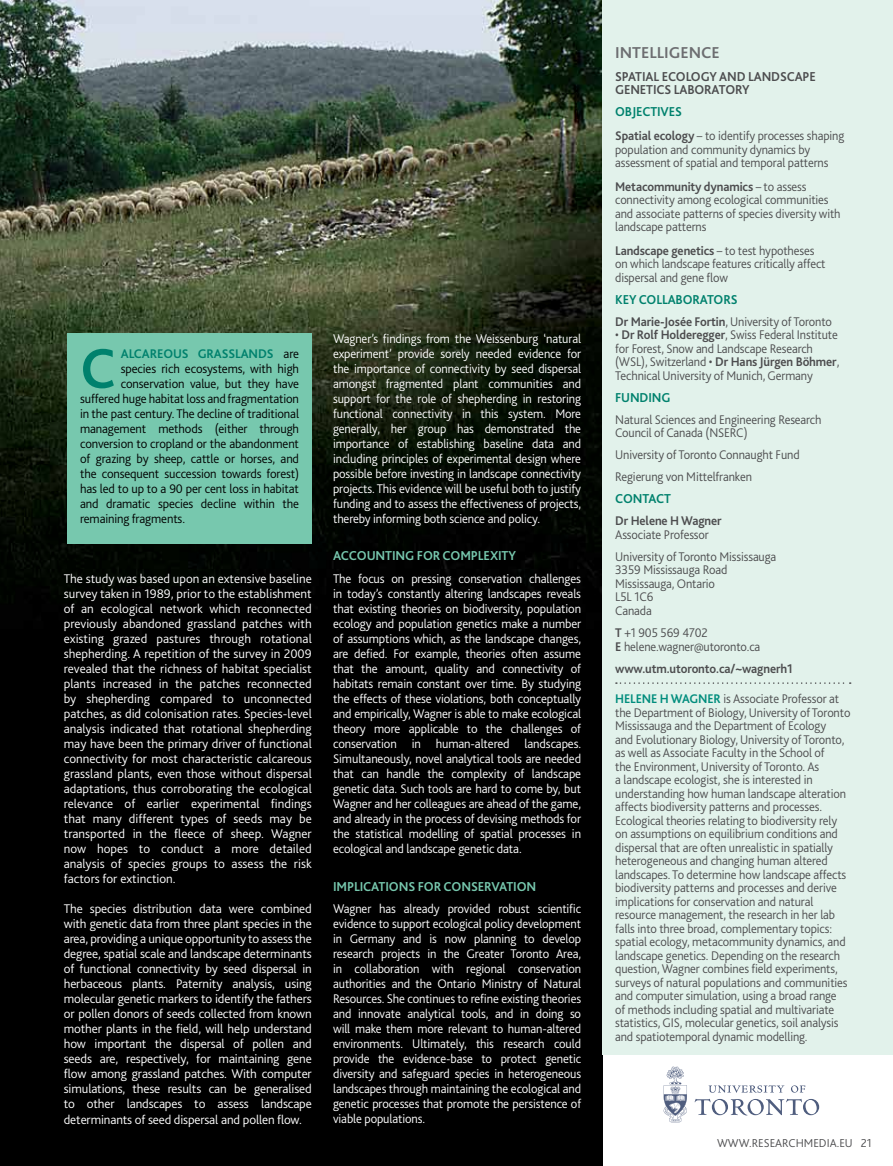
<style>
.page{position:relative;width:893px;height:1166px;background:#fff}
.page>*{position:absolute;margin:0;border:0;box-sizing:border-box;transform-origin:0 0}
.t1{font:700 58.65px "Bliss 2";color:#00816d}
.t2{font:700 16.5px "Bliss 2";color:#6d6e71}
.t3{font:700 13.5px "Bliss 2";letter-spacing:-.01em;color:#77c8ae;scale:.96 1}
.t4{font:700 13.5px/13.5px "Bliss 2";letter-spacing:-.01em;color:#4d4d4f;scale:.95 1}
.t5{font:700 13.5px "Bliss 2";letter-spacing:-.01em;color:#00816d;scale:.95 1}
.t6{font:300 13.2px/15px "Bliss 2";letter-spacing:-.01em;color:#fff;text-align:justify}
.t7{font:300 13.2px/13.5px "Bliss 2";letter-spacing:-.01em;color:#4d4d4f;scale:.95 1}
.t8{font:300 13.2px/15px "Bliss 2";letter-spacing:-.01em;color:#fff;text-align:justify;scale:.96 1}
.t9{font:300 13.2px "Bliss 2";letter-spacing:-.01em;color:#000}
.t10{font:700 13.2px "Bliss 2";letter-spacing:-.01em;color:#4d4d4f;scale:.95 1}
.t11{font:700 13.2px "Bliss 2";letter-spacing:-.01em;color:#00816d}
.t12{font:300 12px "Bliss 2";color:#4d4d4f}
.s1{font-weight:300;color:#000}
.s2{font-weight:700}
.s3{font-weight:700;color:#008d7d}
</style>
<div class="page">
<img style="left:0;top:0;width:602px;height:1165px">
<div style="left:602px;top:0;width:291px;height:1053px;background:#e2f2eb"></div>
<svg style="left:616px;top:682px;width:235px;height:1px"></svg>
<div style="left:67px;top:333px;width:245px;height:210px;background:#77c8ae"></div>
<svg style="left:695px;top:1085px;width:124px;height:30px"></svg>
<svg style="left:663px;top:1066px;width:24px;height:55px"></svg>
<h1 class="t1" style="left:80px;top:332px;width:37px">C</h1>
<p class="t11" style="left:121px;top:345px;width:180px">ALCAREOUS GRASSLANDS <span class="s1">are</span></p>
<p class="t9" style="left:121px;top:360px;width:180px">species rich ecosystems, with high</p>
<p class="t9" style="left:121px;top:375px;width:180px">conservation value, but they have</p>
<p class="t9" style="left:80px;top:390px;width:220px">suffered huge habitat loss and fragmentation</p>
<p class="t9" style="left:80px;top:405px;width:220px">in the past century. The decline of traditional</p>
<p class="t9" style="left:80px;top:420px;width:220px">management methods (either through</p>
<p class="t9" style="left:80px;top:435px;width:220px">conversion to cropland or the abandonment</p>
<p class="t9" style="left:80px;top:450px;width:221px">of grazing by sheep, cattle or horses, and</p>
<p class="t9" style="left:80px;top:465px;width:220px">the consequent succession towards forest)</p>
<p class="t9" style="left:80px;top:480px;width:220px">has led to up to a 90 per cent loss in habitat</p>
<p class="t9" style="left:80px;top:495px;width:220px">and dramatic species decline within the</p>
<p class="t9" style="left:80px;top:510px;width:107px">remaining fragments.</p>
<p class="t6" style="left:64px;top:570px;width:250px">The study was based upon an extensive baseline survey taken in 1989, prior to the establishment of an ecological network which reconnected previously abandoned grassland patches with existing grazed pastures through rotational shepherding. A repetition of the survey in 2009 revealed that the richness of habitat specialist plants increased in the patches reconnected by shepherding compared to unconnected patches, as did colonisation rates. Species-level analysis indicated that rotational shepherding may have been the primary driver of functional connectivity for most characteristic calcareous grassland plants, even those without dispersal adaptations, thus corroborating the ecological relevance of earlier experimental findings that many different types of seeds may be transported in the fleece of sheep. Wagner now hopes to conduct a more detailed analysis of species groups to assess the risk factors for extinction.</p>
<p class="t6" style="left:64px;top:900px;width:250px">The species distribution data were combined with genetic data from three plant species in the area, providing a unique opportunity to assess the degree, spatial scale and landscape determinants of functional connectivity by seed dispersal in herbaceous plants. Paternity analysis, using molecular genetic markers to identify the fathers or pollen donors of seeds collected from known mother plants in the field, will help understand how important the dispersal of pollen and seeds are, respectively, for maintaining gene flow among grassland patches. With computer simulations, these results can be generalised to other landscapes to assess landscape determinants of seed dispersal and pollen flow.</p>
<p class="t8" style="left:333px;top:330px;width:260px">Wagner’s findings from the Weissenburg ‘natural experiment’ provide sorely needed evidence for the importance of connectivity by seed dispersal amongst fragmented plant communities and support for the role of shepherding in restoring functional connectivity in this system. More generally, her group has demonstrated the importance of establishing baseline data and including principles of experimental design where possible before investing in landscape connectivity projects. This evidence will be useful both to justify funding and to assess the effectiveness of projects, thereby informing both science and policy.</p>
<p class="t3" style="left:333px;top:547px;width:192px">ACCOUNTING FOR COMPLEXITY</p>
<p class="t6" style="left:333px;top:570px;width:250px">The focus on pressing conservation challenges in today’s constantly altering landscapes reveals that existing theories on biodiversity, population ecology and population genetics make a number of assumptions which, as the landscape changes, are defied. For example, theories often assume that the amount, quality and connectivity of habitats remain constant over time. By studying the effects of these violations, both conceptually and empirically, Wagner is able to make ecological theory more applicable to the challenges of conservation in human-altered landscapes.<br>Simultaneously, novel analytical tools are needed that can handle the complexity of landscape genetic data. Such tools are hard to come by, but Wagner and her colleagues are ahead of the game, and already in the process of devising methods for the statistical modelling of spatial processes in ecological and landscape genetic data.</p>
<p class="t3" style="left:333px;top:877px;width:213px">IMPLICATIONS FOR CONSERVATION</p>
<p class="t8" style="left:333px;top:900px;width:260px">Wagner has already provided robust scientific evidence to support ecological policy development in Germany and is now planning to develop research projects in the Greater Toronto Area, in collaboration with regional conservation authorities and the Ontario Ministry of Natural Resources. She continues to refine existing theories and innovate analytical tools, and in doing so will make them more relevant to human-altered environments. Ultimately, this research could provide the evidence-base to protect genetic diversity and safeguard species in heterogeneous landscapes through maintaining the ecological and genetic processes that promote the persistence of viable populations.</p>
<p class="t2" style="left:615px;top:42px;width:106px">INTELLIGENCE</p>
<p class="t4" style="left:615px;top:69px;width:213px">SPATIAL ECOLOGY AND LANDSCAPE<br>GENETICS LABORATORY</p>
<p class="t5" style="left:615px;top:104px;width:72px">OBJECTIVES</p>
<p class="t7" style="left:615px;top:128px;width:243px"><span class="s2">Spatial ecology</span> – to identify processes shaping population and community dynamics by assessment of spatial and temporal patterns</p>
<p class="t7" style="left:615px;top:179px;width:239px"><span class="s2">Metacommunity dynamics</span> – to assess connectivity among ecological communities and associate patterns of species diversity with landscape patterns</p>
<p class="t7" style="left:615px;top:243px;width:223px"><span class="s2">Landscape genetics</span> – to test hypotheses on which landscape features critically affect dispersal and gene flow</p>
<p class="t5" style="left:615px;top:291px;width:130px">KEY COLLABORATORS</p>
<p class="t7" style="left:615px;top:314px;width:230px"><span class="s2">Dr Marie-Josée Fortin</span>, University of Toronto</p>
<p class="t7" style="left:615px;top:327px;width:237px">• <span class="s2">Dr Rolf Holderegger</span>, Swiss Federal Institute for Forest, Snow and Landscape Research (WSL), Switzerland • <span class="s2">Dr Hans Jürgen Böhmer</span>, Technical University of Munich, Germany</p>
<p class="t5" style="left:615px;top:389px;width:60px">FUNDING</p>
<p class="t7" style="left:615px;top:412px;width:219px">Natural Sciences and Engineering Research<br>Council of Canada (NSERC)</p>
<p class="t7" style="left:615px;top:443px;width:196px;line-height:22px">University of Toronto Connaught Fund<br>Regierung von Mittelfranken</p>
<p class="t5" style="left:615px;top:490px;width:60px">CONTACT</p>
<p class="t10" style="left:615px;top:512px;width:114px">Dr Helene H Wagner</p>
<p class="t7" style="left:615px;top:523px;width:171px;line-height:22px">Associate Professor<br>University of Toronto Mississauga</p>
<p class="t7" style="left:615px;top:562px;width:120px">3359 Mississauga Road<br>Mississauga, Ontario<br>L5L 1C6<br>Canada</p>
<p class="t7" style="left:615px;top:625px;width:154px"><span class="s2">T</span> +1 905 569 4702<br><span class="s2">E</span> helene.wagner@utoronto.ca</p>
<p class="t10" style="left:615px;top:659px;width:188px">www.utm.utoronto.ca/~wagnerh1</p>
<p class="t7" style="left:615px;top:691px;width:249px"><span class="s3">HELENE H WAGNER</span> is Associate Professor at the Department of Biology, University of Toronto Mississauga and the Department of Ecology<br>and Evolutionary Biology, University of Toronto, as well as Associate Faculty in the School of<br>the Environment, University of Toronto. As<br>a landscape ecologist, she is interested in understanding how human landscape alteration affects biodiversity patterns and processes.<br>Ecological theories relating to biodiversity rely on assumptions on equilibrium conditions and dispersal that are often unrealistic in spatially heterogeneous and changing human altered landscapes. To determine how landscape affects biodiversity patterns and processes and derive implications for conservation and natural resource management, the research in her lab falls into three broad, complementary topics: spatial ecology, metacommunity dynamics, and landscape genetics. Depending on the research question, Wagner combines field experiments, surveys of natural populations and communities and computer simulation, using a broad range<br>of methods including spatial and multivariate statistics, GIS, molecular genetics, soil analysis and spatiotemporal dynamic modelling.</p>
<p class="t12" style="left:717px;top:1135px;width:156px">WWW.RESEARCHMEDIA.EU 21</p>
</div>
